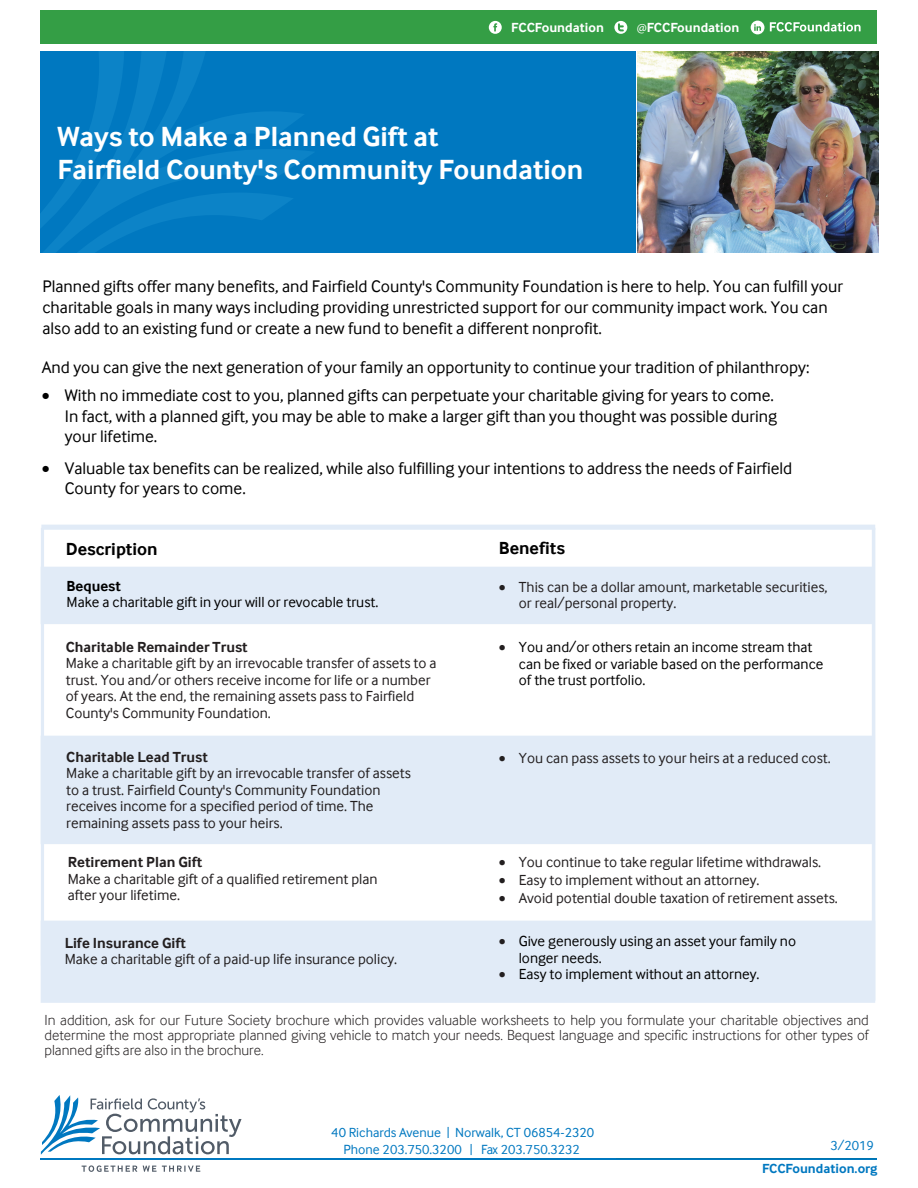
<style>
.page{position:relative;width:918px;height:1188px;background:#fff}
.page>*{position:absolute;margin:0;border:0;box-sizing:border-box;transform-origin:0 0}
.t1{font:700 28.5px/33.3px "Inter Face";color:#fff}
.t2{font:700 18px "Inter Face";color:#000}
.t3{font:17.25px/20.7px "Inter Face";color:#000}
.t4{font:15px/16.5px "Inter Face";color:#221e1f}
.t5{font:300 15px/15px "Inter Face";color:#231f20;text-align:justify}
.t6{font:15px/16.5px "Inter Face";color:#231f20}
.t7{font:15px/16.5px "Inter Face";color:#000}
.t8{font:15px/16.5px "Inter Face";color:#221e1f}
.t9{font:13.65px "Inter Face Typo";color:#0078c0}
.t10{font:13.65px "Inter Face";color:#0078c0}
.t11{font:700 13.65px "Inter Face Typo";color:#fff}
.t12{font:700 13.65px "Inter Face Typo";color:#0078c0}
.t13{font:13.65px "Inter Face";color:#0078c1}
.s1{font-family:"Myriad Pro";font-weight:400}
.s2{font-style:inherit}
.s3{font-weight:700}
.s4{font-weight:700;color:#231f20}
.s5{color:#231f20}
</style>
<div class="page">
<div style="left:41px;top:921px;width:834px;height:82px;background:#e1ebf7"></div>
<div style="left:41px;top:736px;width:832px;height:108px;background:#e1ebf7"></div>
<div style="left:41px;top:51px;width:595px;height:203px;background:#0078c0"></div>
<svg style="left:40px;top:51px;width:274px;height:202px"></svg>
<svg style="left:41px;top:1095px;width:201px;height:77px"></svg>
<hr style="left:40px;top:1158px;width:838px;height:2px;background:#0078c0">
<div style="left:40px;top:10px;width:838px;height:34px;background:#349e45"></div>
<hr style="left:616px;top:1158px;width:262px;height:1px;background:#0075b0">
<svg style="left:614px;top:21px;width:13px;height:13px"></svg>
<svg style="left:489px;top:21px;width:13px;height:13px"></svg>
<div style="left:41px;top:567px;width:832px;height:57px;background:#e1ebf7"></div>
<hr style="left:873px;top:528px;width:2px;height:473px;background:#e1ebf7">
<hr style="left:42px;top:528px;width:1px;height:437px;background:#e1ebf7">
<svg style="left:770px;top:22px;width:91px;height:10px"></svg>
<svg style="left:751px;top:21px;width:13px;height:13px"></svg>
<div style="left:41px;top:525px;width:834px;height:5px;background:#e1ebf7"></div>
<img style="left:637px;top:52px;width:242px;height:201px">
<img style="left:41px;top:253px;width:595px;height:1px">
<p class="t11" style="left:511px;top:20px;width:94px">FCCFoundation</p>
<p class="t11" style="left:637px;top:20px;width:104px"><span class="s1">@</span>FCCFoundation</p>
<h1 class="t1" style="left:57px;top:119px;width:528px"><span class="s2">Ways to Make a</span> Planned Gi<span class="s2">ft</span> at<br>Fairfield County's Community Foundation</h1>
<p class="t3" style="left:42px;top:276px;width:802px">Planned gifts offer many benefits, and Fairfield County's Community Foundation is here to help. You can fulfill your charitable goals in many ways including providing unrestricted support for our community impact work. You can also add to an existing fund or create a new fund to benefit a different nonprofit.</p>
<p class="t3" style="left:42px;top:357px;width:769px">And you can give the next generation of your family an opportunity to continue your tradition of philanthropy:</p>
<p class="t3" style="left:65px;top:385px;width:714px;text-indent:-23px">• With no immediate cost to you, planned gifts can perpetuate your charitable giving for years to come.<br>In fact, with a planned gift, you may be able to make a larger gift than you thought was possible during your lifetime.</p>
<p class="t3" style="left:65px;top:458px;width:729px;text-indent:-23px">• Valuable tax benefits can be realized, while also fulfilling your intentions to address the needs of Fairfield<br>County for years to come.</p>
<p class="t2" style="left:66px;top:539px;width:93px">Description</p>
<p class="t2" style="left:499px;top:537px;width:68px">Benefits</p>
<p class="t7" style="left:67px;top:577px;width:313px"><span class="s3">Bequest<br></span><span class="s2">M</span>ake a charitable gift in your will or revocable trust.</p>
<p class="t8" style="left:66px;top:638px;width:372px"><span class="s4">C</span><span class="s4">haritable Remainder Trust<br></span><span class="s2">M</span>ake a charitable gift by an irrevocable transfer of assets to a trust. You and/or others receive income for life or a number of years. At the end, the remaining assets pass to Fairfield County's Community Foundation.</p>
<p class="t4" style="left:66px;top:749px;width:346px"><span class="s4">C</span><span class="s4">haritable Lead Trust<br></span>Make a charitable gift by an irrevocable transfer of assets to a trust. Fairfield County's Community Foundation receives income for a specified period of time. The remaining assets pass to your heirs.</p>
<p class="t4" style="left:68px;top:854px;width:311px"><span class="s4">R</span><span class="s4">etirement Plan Gift<br></span>Make a charitable gift of a qualified retirement plan after your lifetime.</p>
<p class="t4" style="left:65px;top:934px;width:334px"><span class="s4">L</span><span class="s4">ife Insurance Gift<br></span>Make a charitable gift of a paid-up life insurance policy.</p>
<p class="t6" style="left:519px;top:578px;width:310px;text-indent:-20px">• <span class="s2">This c</span>an be a dollar amount, marketable securities, <span class="s2">or</span> real<span class="s2">/</span>personal property.</p>
<p class="t7" style="left:519px;top:639px;width:306px;text-indent:-20px"><span class="s5">•</span> You and/or others retain an income stream that can be fixed or variable based on the performance of the trust portfolio<span class="s2">.</span></p>
<p class="t6" style="left:499px;top:750px;width:333px">• You can pass assets to your heirs at a reduced cost.</p>
<p class="t6" style="left:499px;top:853px;width:324px">• You continue to take regular lifetime withdrawals<span class="s2">.</span></p>
<p class="t6" style="left:499px;top:871px;width:262px">• Easy to implement without an attorney<span class="s2">.</span></p>
<p class="t6" style="left:499px;top:889px;width:341px">• Avoid potential double taxation of retirement assets<span class="s2">.</span></p>
<p class="t7" style="left:519px;top:933px;width:279px;text-indent:-20px"><span class="s5">•</span> Give generously using an asset your family no longer needs.</p>
<p class="t7" style="left:499px;top:966px;width:262px"><span class="s5">•</span> Easy to implement without an attorney<span class="s2">.</span></p>
<p class="t5" style="left:45px;top:1012px;width:826px">In addition, ask for our Future Society brochure which provides valuable worksheets to help you formulate your charitable objectives and determine the most appropriate planned giving vehicle to match your needs. Bequest language and specific instructions for other types of planned gifts are also in the brochure.</p>
<p class="t9" style="left:331px;top:1125px;width:264px">40 Richards Avenue | Norwalk, CT 06854-2320</p>
<p class="t9" style="left:332px;top:1126px;width:256px">383 Main Avenue | Norwalk, CT 06851-1543</p>
<p class="t10" style="left:344px;top:1141px;width:238px">Phone 203.750.3200 | Fax 203.750.3232</p>
<p class="t13" style="left:831px;top:1138px;width:45px"><span class="s2">3</span>/2019</p>
<p class="t12" style="left:762px;top:1160px;width:117px">FCCFoundation.org</p>
</div>
